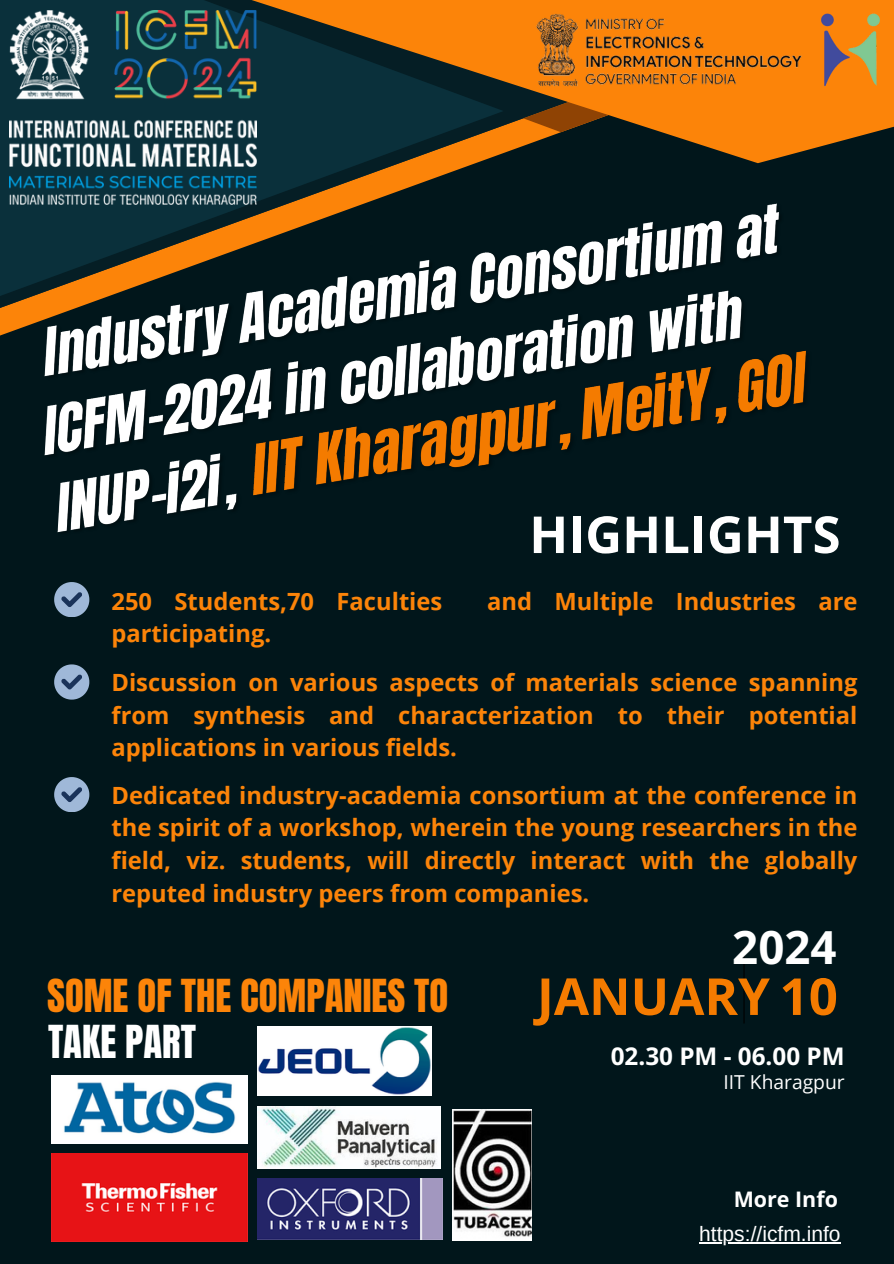
<style>
.page{position:relative;width:894px;height:1264px;background:#fff}
.page>*{position:absolute;margin:0;border:0;box-sizing:border-box;transform-origin:0 0}
.t1{font:700 51px "Open Sans";color:#fff}
.t2{font:700 51px "Open Sans";color:#f47b00}
.t3{font:700 45.6px "Open Sans";color:#fff}
.t4{font:38.7px "Anton";color:#fc8409}
.t5{font:38.7px "Anton";color:#fff}
.t6{font:700 24.3px "Open Sans";color:#fff}
.t7{font:700 23.7px/32.7px "Open Sans";color:#fc8409;text-align:justify}
.t8{font:700 21.45px "Open Sans";color:#fff}
.t9{font:21px "Arimo";color:#fff}
.t10{font:19.2px "Open Sans";color:#fff}
</style>
<div class="page">
<div style="left:0;top:0;width:893px;height:1263px;background:#01161b"></div>
<svg style="left:0;top:163px;width:476px;height:173px"></svg>
<svg style="left:0;top:0;width:893px;height:163px"></svg>
<svg style="left:523px;top:102px;width:85px;height:30px"></svg>
<hr style="left:743px;top:947px;width:1px;height:76px;background:#000">
<img style="left:9px;top:10px;width:248px;height:195px">
<img style="left:813px;top:12px;width:75px;height:75px">
<img style="left:51px;top:1075px;width:196px;height:68px">
<img style="left:258px;top:1178px;width:184px;height:61px">
<img style="left:51px;top:1153px;width:196px;height:88px">
<img style="left:257px;top:1106px;width:183px;height:62px">
<img style="left:452px;top:1109px;width:79px;height:131px">
<img style="left:257px;top:1026px;width:174px;height:69px">
<svg style="left:54px;top:582px;width:35px;height:35px"></svg>
<svg style="left:54px;top:664px;width:35px;height:35px"></svg>
<svg style="left:54px;top:777px;width:35px;height:35px"></svg>
<img style="left:531px;top:13px;width:275px;height:77px">
<img style="left:18px;top:183px;width:788px;height:350px">
<hr style="left:699px;top:1242px;width:141px;height:1px;background:#fff">
<p class="t1" style="left:529px;top:498px;width:313px">HIGHLIGHTS</p>
<p class="t7" style="left:111px;top:584px;width:332px">250 Students,70 Faculties</p>
<p class="t7" style="left:487px;top:584px;width:371px">and Multiple Industries are</p>
<p class="t7" style="left:111px;top:617px;width:161px">participating.</p>
<p class="t7" style="left:111px;top:665px;width:747px">Discussion on various aspects of materials science spanning from synthesis and characterization to their potential applications in various fields.</p>
<p class="t7" style="left:111px;top:778px;width:747px">Dedicated industry-academia consortium at the conference in the spirit of a workshop, wherein the young researchers in the field, viz. students, will directly interact with the globally reputed industry peers from companies.</p>
<p class="t4" style="left:47px;top:968px;width:402px">SOME OF THE COMPANIES TO</p>
<p class="t5" style="left:48px;top:1013px;width:149px">TAKE PART</p>
<p class="t3" style="left:732px;top:915px;width:106px">2024</p>
<p class="t2" style="left:537px;top:960px;width:302px">JANUARY 10</p>
<p class="t6" style="left:610px;top:1039px;width:235px">02.30 PM - 06.00 PM</p>
<p class="t10" style="left:723px;top:1068px;width:123px">IIT Kharagpur</p>
<p class="t8" style="left:733px;top:1183px;width:106px">More Info</p>
<p class="t9" style="left:699px;top:1222px;width:143px">https://icfm.info</p>
</div>
